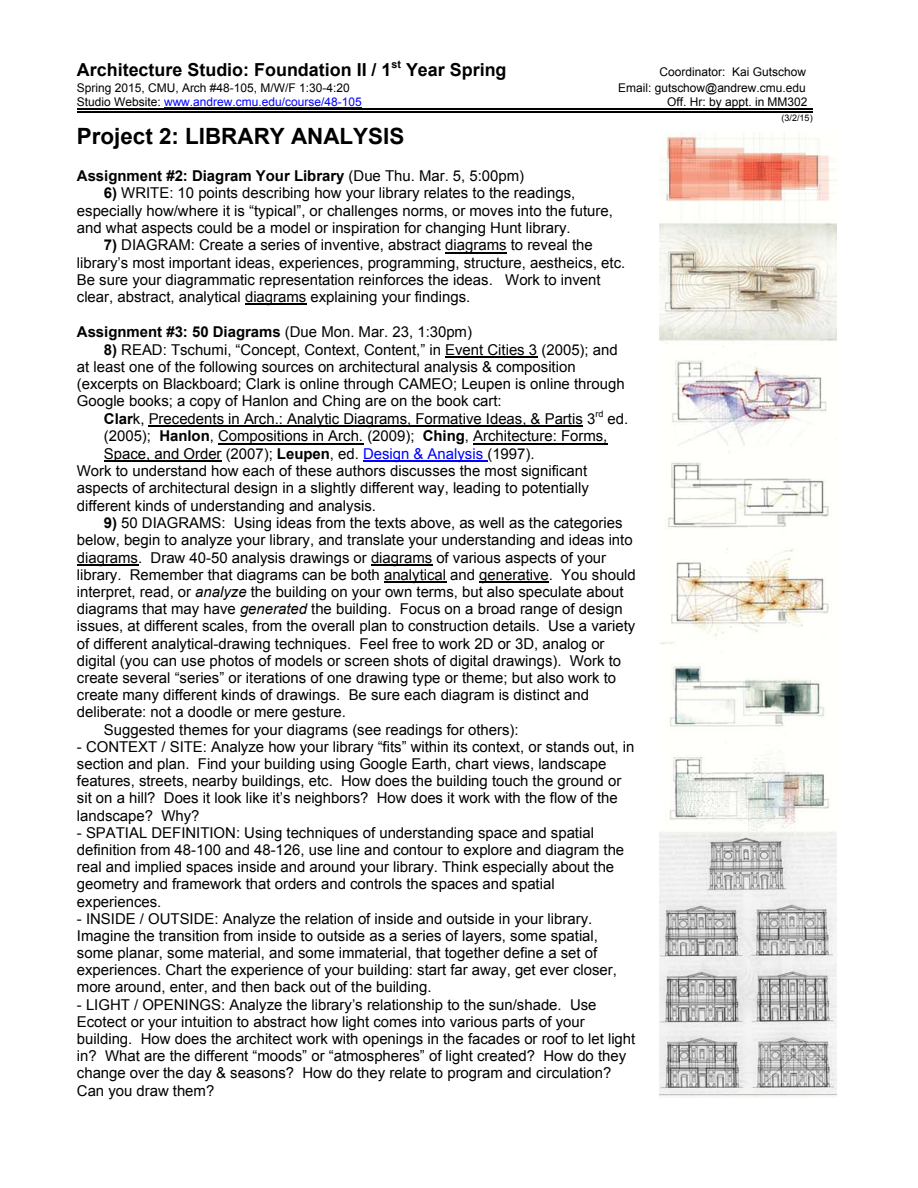
<style>
.page{position:relative;width:918px;height:1188px;background:#fff}
.page>*{position:absolute;margin:0;border:0;box-sizing:border-box;transform-origin:0 0}
.t1{font:700 22.35px "Arial";color:#000}
.t2{font:700 17.85px "Arial";color:#000}
.t3{font:15px/17.2px "Arial";color:#000}
.t4{font:700 15px "Arial";color:#000}
.t5{font:12px "Arial";color:#000}
.t6{font:12px "Arial";color:#00f}
.t7{font:9px "Arial";color:#000}
.s1{color:#000}
.s2{font-weight:400}
.s3{font-weight:700}
.s4{color:#00f}
.s5{font-style:italic}
</style>
<div class="page">
<img style="left:659px;top:133px;width:177px;height:964px">
<hr style="left:164px;top:107px;width:198px;height:1px;background:#00f">
<hr style="left:445px;top:252px;width:62px;height:1px;background:#000">
<hr style="left:245px;top:304px;width:61px;height:1px;background:#000">
<hr style="left:445px;top:356px;width:92px;height:1px;background:#000">
<hr style="left:149px;top:425px;width:434px;height:1px;background:#000">
<hr style="left:218px;top:443px;width:145px;height:1px;background:#000">
<hr style="left:473px;top:443px;width:134px;height:1px;background:#000">
<hr style="left:104px;top:461px;width:118px;height:1px;background:#000">
<hr style="left:363px;top:461px;width:124px;height:1px;background:#00f">
<hr style="left:77px;top:564px;width:61px;height:1px;background:#000">
<hr style="left:371px;top:564px;width:61px;height:1px;background:#000">
<hr style="left:384px;top:581px;width:62px;height:1px;background:#000">
<hr style="left:479px;top:581px;width:70px;height:1px;background:#000">
<hr style="left:77px;top:108px;width:736px;height:2px;background:#000">
<hr style="left:77px;top:111px;width:736px;height:2px;background:#000">
<p class="t2" style="left:77px;top:58px;width:431px">Architecture Studio: Foundation II / 1<sup>st</sup> Year Spring</p>
<p class="t5" style="left:660px;top:64px;width:148px">Coordinator: Kai Gutschow</p>
<p class="t5" style="left:77px;top:80px;width:274px">Spring 2015, CMU, Arch #48-105, M/W/F 1:30-4:20</p>
<p class="t5" style="left:618px;top:80px;width:189px">Email: gutschow@andrew.cmu.edu</p>
<p class="t6" style="left:77px;top:94px;width:286px"><span class="s1">Studio Website:</span> www.andrew.cmu.edu/course/48-105</p>
<p class="t5" style="left:667px;top:94px;width:142px">Off. Hr: by appt. in MM302</p>
<p class="t7" style="left:782px;top:112px;width:33px">(3/2/15)</p>
<p class="t1" style="left:77px;top:122px;width:329px">Project 2: LIBRARY ANALYSIS</p>
<p class="t4" style="left:77px;top:166px;width:449px">Assignment #2: Diagram Your Library <span class="s2">(Due Thu. Mar. 5, 5:00pm)</span></p>
<p class="t3" style="left:77px;top:185px;width:538px;text-indent:27px"><span class="s3">6)</span> WRITE: 10 points describing how your library relates to the readings, especially how/where it is “typical”, or challenges norms, or moves into the future, and what aspects could be a model or inspiration for changing Hunt library.</p>
<p class="t3" style="left:77px;top:237px;width:550px;text-indent:27px"><span class="s3">7)</span> DIAGRAM: Create a series of inventive, abstract diagrams to reveal the library’s most important ideas, experiences, programming, structure, aestheics, etc.<br>Be sure your diagrammatic representation reinforces the ideas. Work to invent clear, abstract, analytical diagrams explaining your findings.</p>
<p class="t4" style="left:77px;top:322px;width:397px">Assignment #3: 50 Diagrams <span class="s2">(Due Mon. Mar. 23, 1:30pm)</span></p>
<p class="t3" style="left:104px;top:341px;width:515px"><span class="s3">8)</span> READ: Tschumi, “Concept, Context, Content,” in Event Cities 3 (2005); and</p>
<p class="t3" style="left:77px;top:358px;width:500px">at least one of the following sources on architectural analysis &amp; composition</p>
<p class="t3" style="left:77px;top:375px;width:549px">(excerpts on Blackboard; Clark is online through CAMEO; Leupen is online through</p>
<p class="t3" style="left:77px;top:392px;width:426px">Google books; a copy of Hanlon and Ching are on the book cart:</p>
<p class="t3" style="left:104px;top:410px;width:526px"><span class="s3">Clar</span>k, Precedents in Arch.: Analytic Diagrams, Formative Ideas, &amp; Partis 3<sup>rd</sup> ed.</p>
<p class="t3" style="left:104px;top:428px;width:505px">(2005); <span class="s3">Hanlon</span>, Compositions in Arch. (2009); <span class="s3">Ching</span>, Architecture: Forms,</p>
<p class="t3" style="left:104px;top:445px;width:432px">Space, and Order (2007); <span class="s3">Leupen</span>, ed. <span class="s4">Design &amp; Analysis</span> (1997).</p>
<p class="t3" style="left:77px;top:462px;width:512px">Work to understand how each of these authors discusses the most significant</p>
<p class="t3" style="left:77px;top:480px;width:513px">aspects of architectural design in a slightly different way, leading to potentially</p>
<p class="t3" style="left:77px;top:497px;width:301px">different kinds of understanding and analysis.</p>
<p class="t3" style="left:104px;top:515px;width:520px"><span class="s3">9)</span> 50 DIAGRAMS: Using ideas from the texts above, as well as the categories</p>
<p class="t3" style="left:77px;top:532px;width:557px">below, begin to analyze your library, and translate your understanding and ideas into</p>
<p class="t3" style="left:77px;top:549px;width:531px">diagrams. Draw 40-50 analysis drawings or diagrams of various aspects of your</p>
<p class="t3" style="left:77px;top:566px;width:560px">library. Remember that diagrams can be both analytical and generative. You should</p>
<p class="t3" style="left:77px;top:583px;width:548px">interpret, read, or <span class="s5">analyze</span> the building on your own terms, but also speculate about</p>
<p class="t3" style="left:77px;top:600px;width:547px">diagrams that may have <span class="s5">generated</span> the building. Focus on a broad range of design</p>
<p class="t3" style="left:77px;top:618px;width:560px">issues, at different scales, from the overall plan to construction details. Use a variety</p>
<p class="t3" style="left:77px;top:635px;width:529px">of different analytical-drawing techniques. Feel free to work 2D or 3D, analog or</p>
<p class="t3" style="left:77px;top:652px;width:546px">digital (you can use photos of models or screen shots of digital drawings). Work to</p>
<p class="t3" style="left:77px;top:669px;width:541px">create several “series” or iterations of one drawing type or theme; but also work to</p>
<p class="t3" style="left:77px;top:686px;width:514px">create many different kinds of drawings. Be sure each diagram is distinct and</p>
<p class="t3" style="left:77px;top:704px;width:271px">deliberate: not a doodle or mere gesture.</p>
<p class="t3" style="left:104px;top:721px;width:416px">Suggested themes for your diagrams (see readings for others):</p>
<p class="t3" style="left:77px;top:738px;width:559px">- CONTEXT / SITE: Analyze how your library “fits” within its context, or stands out, in section and plan. Find your building using Google Earth, chart views, landscape features, streets, nearby buildings, etc. How does the building touch the ground or sit on a hill? Does it look like it’s neighbors? How does it work with the flow of the landscape? Why?</p>
<p class="t3" style="left:77px;top:824px;width:549px">- SPATIAL DEFINITION: Using techniques of understanding space and spatial definition from 48-100 and 48-126, use line and contour to explore and diagram the real and implied spaces inside and around your library. Think especially about the geometry and framework that orders and controls the spaces and spatial experiences.</p>
<p class="t3" style="left:77px;top:910px;width:542px">- INSIDE / OUTSIDE: Analyze the relation of inside and outside in your library.<br>Imagine the transition from inside to outside as a series of layers, some spatial, some planar, some material, and some immaterial, that together define a set of experiences. Chart the experience of your building: start far away, get ever closer, more around, enter, and then back out of the building.</p>
<p class="t3" style="left:77px;top:996px;width:560px">- LIGHT / OPENINGS: Analyze the library’s relationship to the sun/shade. Use Ecotect or your intuition to abstract how light comes into various parts of your building. How does the architect work with openings in the facades or roof to let light in? What are the different “moods” or “atmospheres” of light created? How do they change over the day &amp; seasons? How do they relate to program and circulation?<br>Can you draw them?</p>
</div>
